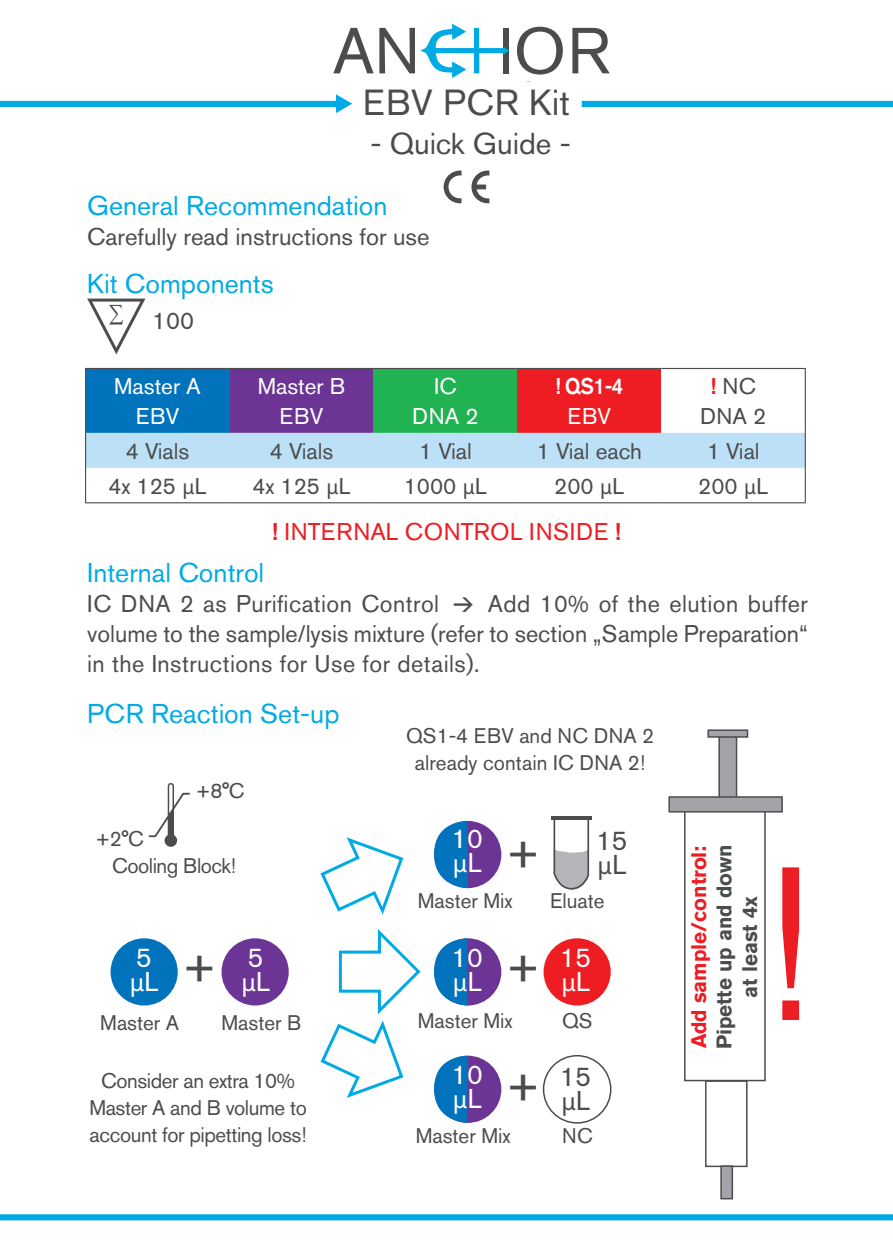
<style>
.page{position:relative;width:893px;height:1259px;background:#fff}
.page>*{position:absolute;margin:0;border:0;box-sizing:border-box;transform-origin:0 0}
.t1{font:216px "Akzidenz Grotesk BE";color:#ee1d23}
.t2{font:48px "Akzidenz Grotesk BE";color:#4b4c4d}
.t3{font:36px "Akzidenz Grotesk BE";letter-spacing:.015em;color:#4b4c4d}
.t4{font:30px "Akzidenz Grotesk BE";color:#4b4c4d}
.t5{font:27px "Akzidenz Grotesk BE";color:#00abe5}
.t6{font:27px/24px "Akzidenz Grotesk BE";color:#fff}
.t7{font:27px/24px "Akzidenz Grotesk BE";color:#4b4c4d}
.t8{font:24px/30px "Akzidenz Grotesk BE";letter-spacing:.02em;color:#4b4c4d;text-align:justify}
.t9{font:24px "Akzidenz Grotesk BE";color:#4b4c4d}
.t10{font:24px "Akzidenz Grotesk BE";letter-spacing:.02em;color:#ee1d23}
.t11{font:22.8px "Arial Unicode MS";color:#4b4c4d;scale:.91 1}
.t12{font:22.5px/29.4px "Akzidenz Grotesk BE";color:#4b4c4d;text-align:center}
.t13{font:22.5px/29.4px "Akzidenz Grotesk BE";color:#fff;text-align:center}
.t14{font:500 22.5px "Akzidenz Grotesk BE";color:#fff;scale:.9 1}
.t15{font:21px/27px "Akzidenz Grotesk BE";color:#4b4c4d;text-align:center}
.t16{font:21px/27px "Akzidenz Grotesk BE";letter-spacing:-.02em;color:#4b4c4d;text-align:center}
.t17{font:700 21px/25.5px "Akzidenz Grotesk BE";color:#4b4c4d;text-align:center}
.t18{font:700 21px "Akzidenz Grotesk BE";color:#ee1d23}
.s1{font-weight:500;color:#ee1d23}
.s2{font-weight:500}
</style>
<div class="page">
<svg style="left:517px;top:27px;width:46px;height:48px"></svg>
<svg style="left:572px;top:28px;width:38px;height:45px"></svg>
<svg style="left:333px;top:24px;width:176px;height:54px"></svg>
<div style="left:582px;top:101px;width:311px;height:6px;background:#00abe5"></div>
<div style="left:0;top:1214px;width:893px;height:6px;background:#00abe5"></div>
<div style="left:0;top:101px;width:338px;height:6px;background:#00abe5"></div>
<svg style="left:336px;top:94px;width:16px;height:19px"></svg>
<svg style="left:87px;top:298px;width:59px;height:57px"></svg>
<div style="left:86px;top:368px;width:144px;height:65px;background:#0073bc"></div>
<div style="left:230px;top:368px;width:143px;height:65px;background:#6c3595"></div>
<div style="left:373px;top:368px;width:144px;height:65px;background:#21b252"></div>
<div style="left:517px;top:368px;width:144px;height:65px;background:#ee1d23"></div>
<div style="left:86px;top:433px;width:719px;height:35px;background:#bce0f5"></div>
<hr style="left:85px;top:368px;width:145px;height:1px;background:#4b4c4d">
<hr style="left:85px;top:369px;width:1px;height:64px;background:#4b4c4d">
<hr style="left:230px;top:368px;width:143px;height:1px;background:#4b4c4d">
<hr style="left:373px;top:368px;width:144px;height:1px;background:#4b4c4d">
<hr style="left:517px;top:368px;width:144px;height:1px;background:#4b4c4d">
<hr style="left:661px;top:368px;width:145px;height:1px;background:#4b4c4d">
<hr style="left:805px;top:369px;width:1px;height:64px;background:#4b4c4d">
<hr style="left:85px;top:433px;width:1px;height:35px;background:#4b4c4d">
<hr style="left:805px;top:433px;width:1px;height:35px;background:#4b4c4d">
<hr style="left:85px;top:468px;width:1px;height:34px;background:#4b4c4d">
<hr style="left:805px;top:468px;width:1px;height:34px;background:#4b4c4d">
<hr style="left:85px;top:502px;width:145px;height:1px;background:#4b4c4d">
<hr style="left:230px;top:502px;width:143px;height:1px;background:#4b4c4d">
<hr style="left:373px;top:502px;width:144px;height:1px;background:#4b4c4d">
<hr style="left:517px;top:502px;width:144px;height:1px;background:#4b4c4d">
<hr style="left:661px;top:502px;width:145px;height:1px;background:#4b4c4d">
<div style="left:111px;top:938px;width:67px;height:67px;background:#0073bc;border-radius:50%"></div>
<div style="left:222px;top:938px;width:67px;height:67px;background:#6c3595;border-radius:50%"></div>
<div style="left:544px;top:938px;width:67px;height:67px;background:#ee1d23;border-radius:50%"></div>
<div style="left:543px;top:1055px;width:68px;height:68px;border:2px solid #4b4c4d;border-radius:50%"></div>
<svg style="left:320px;top:837px;width:84px;height:77px"></svg>
<svg style="left:320px;top:929px;width:101px;height:169px"></svg>
<div style="left:434px;top:821px;width:67px;height:67px;background:#6c3595;border-radius:50%"></div>
<svg style="left:434px;top:820px;width:34px;height:68px"></svg>
<div style="left:434px;top:938px;width:67px;height:67px;background:#6c3595;border-radius:50%"></div>
<svg style="left:434px;top:938px;width:34px;height:67px"></svg>
<div style="left:434px;top:1055px;width:67px;height:68px;background:#6c3595;border-radius:50%"></div>
<svg style="left:434px;top:1055px;width:34px;height:68px"></svg>
<svg style="left:149px;top:783px;width:41px;height:64px"></svg>
<svg style="left:552px;top:819px;width:38px;height:71px"></svg>
<hr style="left:551px;top:816px;width:41px;height:3px;background:#4b4c4d">
<div style="left:684px;top:809px;width:82px;height:272px;border:2px solid #4b4c4d"></div>
<div style="left:705px;top:1080px;width:42px;height:87px;border:2px solid #4b4c4d"></div>
<div style="left:718px;top:735px;width:19px;height:64px;background:#a3a4a8;border:2px solid #4b4c4d"></div>
<div style="left:720px;top:1165px;width:13px;height:34px;background:#a3a4a8;border:2px solid #4b4c4d"></div>
<div style="left:668px;top:796px;width:115px;height:16px;background:#a3a4a8;border:2px solid #4b4c4d"></div>
<svg style="left:707px;top:729px;width:41px;height:8px"></svg>
<svg style="left:471px;top:171px;width:18px;height:32px"></svg>
<svg style="left:444px;top:171px;width:18px;height:32px"></svg>
<h3 class="t3" style="left:363px;top:81px;width:209px">EBV PCR Kit</h3>
<p class="t4" style="left:370px;top:126px;width:202px">- Quick Guide -</p>
<p class="t5" style="left:87px;top:190px;width:302px">General Recommendation</p>
<p class="t9" style="left:87px;top:223px;width:344px">Carefully read instructions for use</p>
<p class="t5" style="left:87px;top:268px;width:188px">Kit Components</p>
<p class="t8" style="left:152px;top:306px;width:43px">100</p>
<p class="t11" style="left:109px;top:297px;width:18px">∑</p>
<p class="t13" style="left:114px;top:372px;width:88px">Master A<br>EBV</p>
<p class="t13" style="left:258px;top:372px;width:89px">Master B<br>EBV</p>
<p class="t13" style="left:412px;top:372px;width:68px">IC<br>DNA 2</p>
<p class="t14" style="left:555px;top:373px;width:77px">! QS1-4</p>
<p class="t13" style="left:567px;top:401px;width:45px">EBV</p>
<p class="t12" style="left:700px;top:372px;width:68px"><span class="s1">!</span> NC<br>DNA 2</p>
<p class="t12" style="left:126px;top:436px;width:65px">4 Vials</p>
<p class="t12" style="left:270px;top:436px;width:65px">4 Vials</p>
<p class="t12" style="left:419px;top:436px;width:54px">1 Vial</p>
<p class="t12" style="left:537px;top:436px;width:106px">1 Vial each</p>
<p class="t12" style="left:707px;top:436px;width:54px">1 Vial</p>
<p class="t12" style="left:108px;top:471px;width:100px">4x 125 µL</p>
<p class="t12" style="left:252px;top:471px;width:100px">4x 125 µL</p>
<p class="t12" style="left:404px;top:471px;width:85px">1000 µL</p>
<p class="t12" style="left:554px;top:471px;width:72px">200 µL</p>
<p class="t12" style="left:698px;top:471px;width:72px">200 µL</p>
<p class="t10" style="left:272px;top:517px;width:350px"><span class="s2">!</span> INTERNAL CONTROL INSIDE <span class="s2">!</span></p>
<p class="t5" style="left:87px;top:556px;width:179px">Internal Control</p>
<p class="t8" style="left:87px;top:588px;width:353px">IC DNA 2 as Purification Control</p>
<p class="t8" style="left:87px;top:588px;width:722px;text-indent:401px">Add 10% of the elution buffer volume to the sample/lysis mixture (refer to section „Sample Preparation“ in the Instructions for Use for details).</p>
<p class="t5" style="left:87px;top:697px;width:254px">PCR Reaction Set-up</p>
<p class="t15" style="left:406px;top:722px;width:249px">QS1-4 EBV and NC DNA 2 already contain IC DNA 2!</p>
<p class="t15" style="left:95px;top:825px;width:50px">+2°C</p>
<p class="t15" style="left:196px;top:776px;width:50px">+8°C</p>
<p class="t16" style="left:112px;top:852px;width:126px">Cooling Block!</p>
<p class="t6" style="left:451px;top:827px;width:33px">10 µL</p>
<h2 class="t2" style="left:506px;top:824px;width:36px">+</h2>
<p class="t15" style="left:418px;top:886px;width:96px">Master Mix</p>
<p class="t7" style="left:596px;top:828px;width:33px">15 µL</p>
<p class="t15" style="left:550px;top:886px;width:56px">Eluate</p>
<p class="t6" style="left:129px;top:945px;width:31px">5 µL</p>
<p class="t6" style="left:241px;top:945px;width:31px">5 µL</p>
<p class="t6" style="left:451px;top:945px;width:33px">10 µL</p>
<p class="t6" style="left:560px;top:945px;width:33px">15 µL</p>
<h2 class="t2" style="left:182px;top:937px;width:36px">+</h2>
<h2 class="t2" style="left:506px;top:937px;width:36px">+</h2>
<p class="t15" style="left:100px;top:1008px;width:80px">Master A</p>
<p class="t15" style="left:222px;top:1008px;width:81px">Master B</p>
<p class="t15" style="left:418px;top:1006px;width:96px">Master Mix</p>
<p class="t15" style="left:562px;top:1006px;width:32px">QS</p>
<p class="t16" style="left:89px;top:1066px;width:219px">Consider an extra 10%<br>Master A and B volume to account for pipetting loss!</p>
<p class="t6" style="left:451px;top:1062px;width:33px">10 µL</p>
<h2 class="t2" style="left:506px;top:1057px;width:36px">+</h2>
<p class="t7" style="left:560px;top:1064px;width:33px">15 µL</p>
<p class="t15" style="left:416px;top:1122px;width:96px">Master Mix</p>
<p class="t15" style="left:562px;top:1122px;width:32px">NC</p>
<p class="t18" style="left:687px;top:1048px;width:204px;rotate:-90deg">Add sample/control:</p>
<p class="t17" style="left:711px;top:1049px;width:206px;rotate:-90deg">Pipette up and down at least 4x</p>
<h1 class="t1" style="left:758px;top:816px;width:59px">!</h1>
</div>
